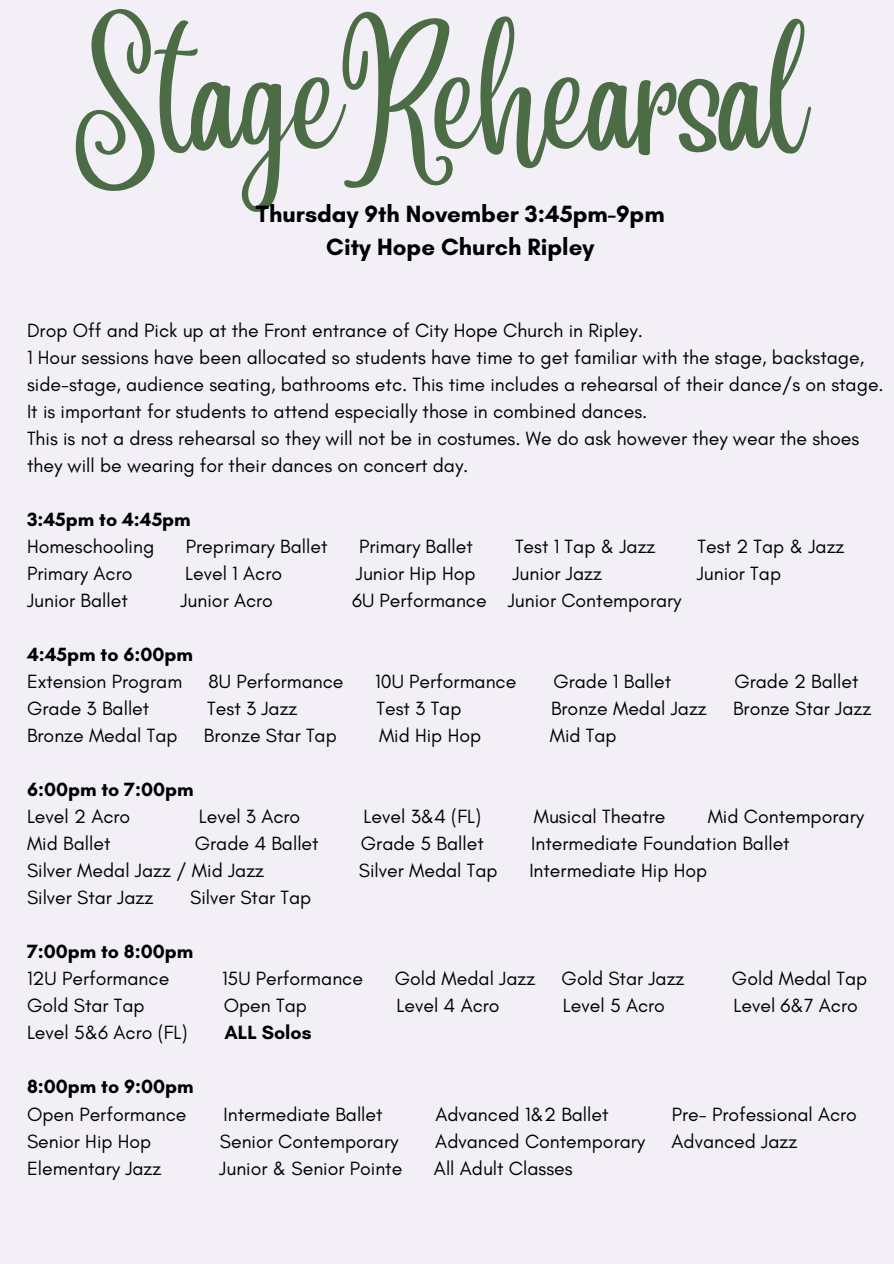
<style>
.page{position:relative;width:894px;height:1264px;background:#fff}
.page>*{position:absolute;margin:0;border:0;box-sizing:border-box;transform-origin:0 0}
.t1{font:123.3px "Angelina";color:#4b6c45}
.t2{font:700 24px "Glacial Indifference";color:#000}
.t3{font:19.5px/27px "Glacial Indifference";color:#000}
.t4{font:700 19.5px "Glacial Indifference";color:#000}
</style>
<div class="page">
<div style="left:0;top:0;width:893px;height:1263px;background:#f2eff6"></div>
<p class="t1" style="left:75px;top:74px;width:733px">StageRehearsal</p>
<p class="t2" style="left:256px;top:199px;width:410px">Thursday 9th November 3:45pm-9pm</p>
<p class="t2" style="left:326px;top:232px;width:269px">City Hope Church Ripley</p>
<p class="t3" style="left:27px;top:317px;width:617px">Drop Off and Pick up at the Front entrance of City Hope Church in Ripley.</p>
<p class="t3" style="left:27px;top:344px;width:858px">1 Hour sessions have been allocated so students have time to get familiar with the stage, backstage, side-stage, audience seating, bathrooms etc. This time includes a rehearsal of their dance/s on stage.<br>It is important for students to attend especially those in combined dances.</p>
<p class="t3" style="left:27px;top:425px;width:833px">This is not a dress rehearsal so they will not be in costumes. We do ask however they wear the shoes they will be wearing for their dances on concert day.</p>
<p class="t4" style="left:27px;top:507px;width:165px">3:45pm to 4:45pm</p>
<p class="t3" style="left:27px;top:533px;width:129px">Homeschooling</p>
<p class="t3" style="left:186px;top:533px;width:143px">Preprimary Ballet</p>
<p class="t3" style="left:359px;top:533px;width:115px">Primary Ballet</p>
<p class="t3" style="left:515px;top:533px;width:142px">Test 1 Tap &amp; Jazz</p>
<p class="t3" style="left:697px;top:533px;width:148px">Test 2 Tap &amp; Jazz</p>
<p class="t3" style="left:27px;top:560px;width:107px">Primary Acro</p>
<p class="t3" style="left:185px;top:560px;width:98px">Level 1 Acro</p>
<p class="t3" style="left:356px;top:560px;width:121px">Junior Hip Hop</p>
<p class="t3" style="left:512px;top:560px;width:91px">Junior Jazz</p>
<p class="t3" style="left:696px;top:560px;width:86px">Junior Tap</p>
<p class="t3" style="left:27px;top:587px;width:102px">Junior Ballet</p>
<p class="t3" style="left:180px;top:587px;width:94px">Junior Acro</p>
<p class="t3" style="left:352px;top:587px;width:331px">6U Performance Junior Contemporary</p>
<p class="t4" style="left:27px;top:642px;width:167px">4:45pm to 6:00pm</p>
<p class="t3" style="left:27px;top:668px;width:157px">Extension Program</p>
<p class="t3" style="left:208px;top:668px;width:136px">8U Performance</p>
<p class="t3" style="left:375px;top:668px;width:143px">10U Performance</p>
<p class="t3" style="left:553px;top:668px;width:119px">Grade 1 Ballet</p>
<p class="t3" style="left:734px;top:668px;width:126px">Grade 2 Ballet</p>
<p class="t3" style="left:27px;top:695px;width:124px">Grade 3 Ballet</p>
<p class="t3" style="left:207px;top:695px;width:92px">Test 3 Jazz</p>
<p class="t3" style="left:376px;top:695px;width:86px">Test 3 Tap</p>
<p class="t3" style="left:551px;top:695px;width:157px">Bronze Medal Jazz</p>
<p class="t3" style="left:733px;top:695px;width:139px">Bronze Star Jazz</p>
<p class="t3" style="left:27px;top:722px;width:152px">Bronze Medal Tap</p>
<p class="t3" style="left:204px;top:722px;width:134px">Bronze Star Tap</p>
<p class="t3" style="left:379px;top:722px;width:104px">Mid Hip Hop</p>
<p class="t3" style="left:549px;top:722px;width:68px">Mid Tap</p>
<p class="t4" style="left:27px;top:777px;width:168px">6:00pm to 7:00pm</p>
<p class="t3" style="left:27px;top:803px;width:105px">Level 2 Acro</p>
<p class="t3" style="left:199px;top:803px;width:103px">Level 3 Acro</p>
<p class="t3" style="left:363px;top:803px;width:119px">Level 3&amp;4 (FL)</p>
<p class="t3" style="left:533px;top:803px;width:133px">Musical Theatre</p>
<p class="t3" style="left:707px;top:803px;width:158px">Mid Contemporary</p>
<p class="t3" style="left:27px;top:830px;width:85px">Mid Ballet</p>
<p class="t3" style="left:195px;top:830px;width:125px">Grade 4 Ballet</p>
<p class="t3" style="left:361px;top:830px;width:124px">Grade 5 Ballet</p>
<p class="t3" style="left:531px;top:830px;width:260px">Intermediate Foundation Ballet</p>
<p class="t3" style="left:27px;top:857px;width:238px">Silver Medal Jazz / Mid Jazz</p>
<p class="t3" style="left:359px;top:857px;width:140px">Silver Medal Tap</p>
<p class="t3" style="left:529px;top:857px;width:179px">Intermediate Hip Hop</p>
<p class="t3" style="left:27px;top:884px;width:128px">Silver Star Jazz</p>
<p class="t3" style="left:190px;top:884px;width:123px">Silver Star Tap</p>
<p class="t4" style="left:27px;top:939px;width:168px">7:00pm to 8:00pm</p>
<p class="t3" style="left:27px;top:965px;width:144px">12U Performance</p>
<p class="t3" style="left:222px;top:965px;width:142px">15U Performance</p>
<p class="t3" style="left:394px;top:965px;width:142px">Gold Medal Jazz</p>
<p class="t3" style="left:561px;top:965px;width:124px">Gold Star Jazz</p>
<p class="t3" style="left:731px;top:965px;width:137px">Gold Medal Tap</p>
<p class="t3" style="left:27px;top:992px;width:119px">Gold Star Tap</p>
<p class="t3" style="left:224px;top:992px;width:85px">Open Tap</p>
<p class="t3" style="left:396px;top:992px;width:105px">Level 4 Acro</p>
<p class="t3" style="left:562px;top:992px;width:103px">Level 5 Acro</p>
<p class="t3" style="left:733px;top:992px;width:126px">Level 6&amp;7 Acro</p>
<p class="t3" style="left:27px;top:1019px;width:162px">Level 5&amp;6 Acro (FL)</p>
<p class="t4" style="left:224px;top:1020px;width:89px">ALL Solos</p>
<p class="t4" style="left:27px;top:1074px;width:168px">8:00pm to 9:00pm</p>
<p class="t3" style="left:27px;top:1100px;width:161px">Open Performance</p>
<p class="t3" style="left:223px;top:1100px;width:161px">Intermediate Ballet</p>
<p class="t3" style="left:435px;top:1100px;width:175px">Advanced 1&amp;2 Ballet</p>
<p class="t3" style="left:671px;top:1100px;width:187px">Pre- Professional Acro</p>
<p class="t3" style="left:27px;top:1127px;width:126px">Senior Hip Hop</p>
<p class="t3" style="left:220px;top:1127px;width:180px">Senior Contemporary</p>
<p class="t3" style="left:435px;top:1127px;width:211px">Advanced Contemporary</p>
<p class="t3" style="left:671px;top:1127px;width:127px">Advanced Jazz</p>
<p class="t3" style="left:27px;top:1154px;width:136px">Elementary Jazz</p>
<p class="t3" style="left:219px;top:1154px;width:184px">Junior &amp; Senior Pointe</p>
<p class="t3" style="left:434px;top:1154px;width:140px">All Adult Classes</p>
</div>
